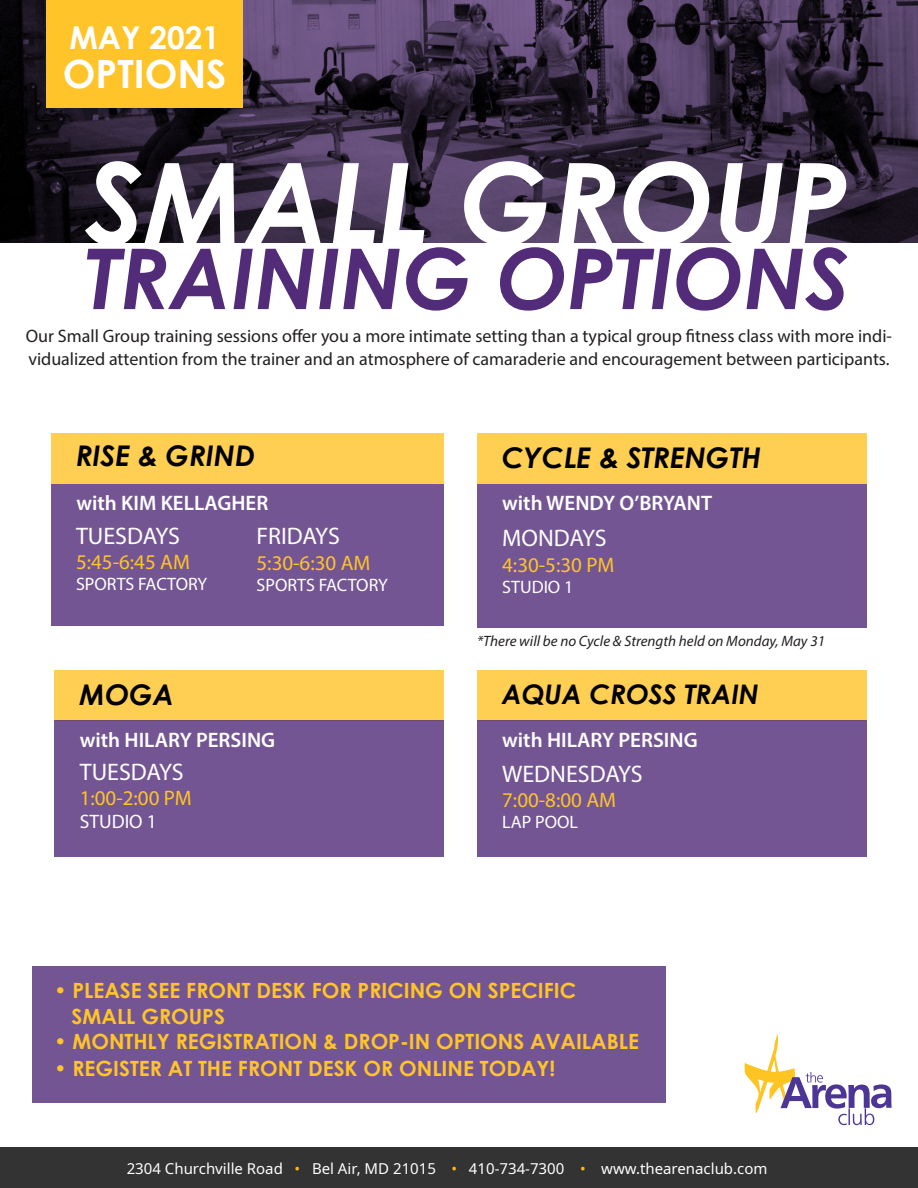
<style>
.page{position:relative;width:918px;height:1188px;background:#fff}
.page>*{position:absolute;margin:0;border:0;box-sizing:border-box;transform-origin:0 0}
.t1{font:italic 700 112.5px "Century Gothic";color:#fff}
.t2{font:italic 700 84px "Century Gothic";color:#522b79}
.t3{font:700 39px "Century Gothic";color:#fff}
.t4{font:700 31.5px "Century Gothic";color:#fff}
.t5{font:italic 700 28.5px "Century Gothic";color:#000}
.t6{font:italic 700 27px "Century Gothic";color:#000}
.t7{font:24px "Myriad Pro";color:#fff}
.t8{font:700 21px/25.2px "Century Gothic";color:#fec42a}
.t9{font:600 21px "Myriad Pro";color:#fff}
.t10{font:21px "Myriad Pro";color:#fec427}
.t11{font:19.5px "Myriad Pro";color:#fff}
.t12{font:18px/22.5px "Myriad Pro";color:#231f20}
.t13{font:18px "Myriad Pro";color:#fff}
.t14{font:15px "Noto Sans";color:#fff}
.t15{font:italic 15px "Myriad Pro";color:#231f20}
.s1{color:#ffb620}
</style>
<div class="page">
<img style="left:0;top:0;width:918px;height:242px">
<div style="left:46px;top:0;width:197px;height:107px;background:#fec42a"></div>
<div style="left:0;top:1147px;width:918px;height:41px;background:#333"></div>
<svg style="left:745px;top:1034px;width:147px;height:91px"></svg>
<div style="left:32px;top:966px;width:634px;height:136px;background:#745593"></div>
<div style="left:477px;top:434px;width:390px;height:50px;background:#fecf52"></div>
<div style="left:477px;top:484px;width:390px;height:144px;background:#745593"></div>
<div style="left:477px;top:670px;width:390px;height:51px;background:#fecf52"></div>
<div style="left:477px;top:721px;width:390px;height:136px;background:#745593"></div>
<div style="left:55px;top:670px;width:389px;height:51px;background:#fecf52"></div>
<div style="left:55px;top:721px;width:389px;height:136px;background:#745593"></div>
<div style="left:51px;top:434px;width:392px;height:50px;background:#fecf52"></div>
<div style="left:51px;top:484px;width:393px;height:141px;background:#745593"></div>
<h3 class="t4" style="left:69px;top:14px;width:152px">MAY 2021</h3>
<h3 class="t3" style="left:63px;top:44px;width:165px">OPTIONS</h3>
<h1 class="t1" style="left:86px;top:118px;width:764px">SMALL GROUP</h1>
<h2 class="t2" style="left:85px;top:215px;width:766px">TRAINING OPTIONS</h2>
<p class="t12" style="left:26px;top:325px;width:868px">Our Small Group training sessions offer you a more intimate setting than a typical group fitness class with more indi&shy;vidualized attention from the trainer and an atmosphere of camaraderie and encouragement between participants.</p>
<h3 class="t5" style="left:76px;top:434px;width:180px">RISE &amp; GRIND</h3>
<p class="t9" style="left:76px;top:490px;width:193px">with KIM KELLAGHER</p>
<h3 class="t7" style="left:76px;top:521px;width:106px">TUESDAYS</h3>
<p class="t10" style="left:76px;top:549px;width:115px">5:45-6:45 AM</p>
<p class="t13" style="left:76px;top:573px;width:133px">SPORTS FACTORY</p>
<h3 class="t7" style="left:257px;top:521px;width:85px">FRIDAYS</h3>
<p class="t10" style="left:257px;top:550px;width:115px">5:30-6:30 AM</p>
<p class="t13" style="left:257px;top:574px;width:133px">SPORTS FACTORY</p>
<h3 class="t5" style="left:79px;top:673px;width:96px">MOGA</h3>
<p class="t9" style="left:80px;top:727px;width:197px">with HILARY PERSING</p>
<h3 class="t7" style="left:80px;top:757px;width:106px">TUESDAYS</h3>
<p class="t10" style="left:80px;top:785px;width:114px">1:00-2:00 PM</p>
<p class="t11" style="left:80px;top:810px;width:79px">STUDIO 1</p>
<h3 class="t5" style="left:502px;top:436px;width:261px">CYCLE &amp; STRENGTH</h3>
<p class="t9" style="left:502px;top:490px;width:211px">with WENDY O’BRYANT</p>
<h3 class="t7" style="left:502px;top:524px;width:106px">MONDAYS</h3>
<p class="t10" style="left:502px;top:552px;width:114px">4:30-5:30 PM</p>
<p class="t13" style="left:502px;top:576px;width:73px">STUDIO 1</p>
<p class="t15" style="left:477px;top:632px;width:350px">*There will be no Cycle &amp; Strength held on Monday, May 31</p>
<h3 class="t6" style="left:502px;top:673px;width:259px">AQUA CROSS TRAIN</h3>
<p class="t9" style="left:502px;top:727px;width:197px">with HILARY PERSING</p>
<h3 class="t7" style="left:502px;top:759px;width:142px">WEDNESDAYS</h3>
<p class="t10" style="left:502px;top:787px;width:115px">7:00-8:00 AM</p>
<p class="t13" style="left:502px;top:811px;width:77px">LAP POOL</p>
<p class="t8" style="left:72px;top:977px;width:506px;text-indent:-18px">• PLEASE SEE FRONT DESK FOR PRICING ON SPECIFIC<br>SMALL GROUPS</p>
<p class="t8" style="left:54px;top:1028px;width:587px">• MONTHLY REGISTRATION &amp; DROP-IN OPTIONS AVAILABLE</p>
<p class="t8" style="left:54px;top:1055px;width:503px">• REGISTER AT THE FRONT DESK OR ONLINE TODAY!</p>
<p class="t14" style="left:127px;top:1158px;width:642px">2304 Churchville Road <span class="s1">•</span> Bel Air, MD 21015 <span class="s1">•</span> 410-734-7300 <span class="s1">•</span> www.thearenaclub.com</p>
</div>
